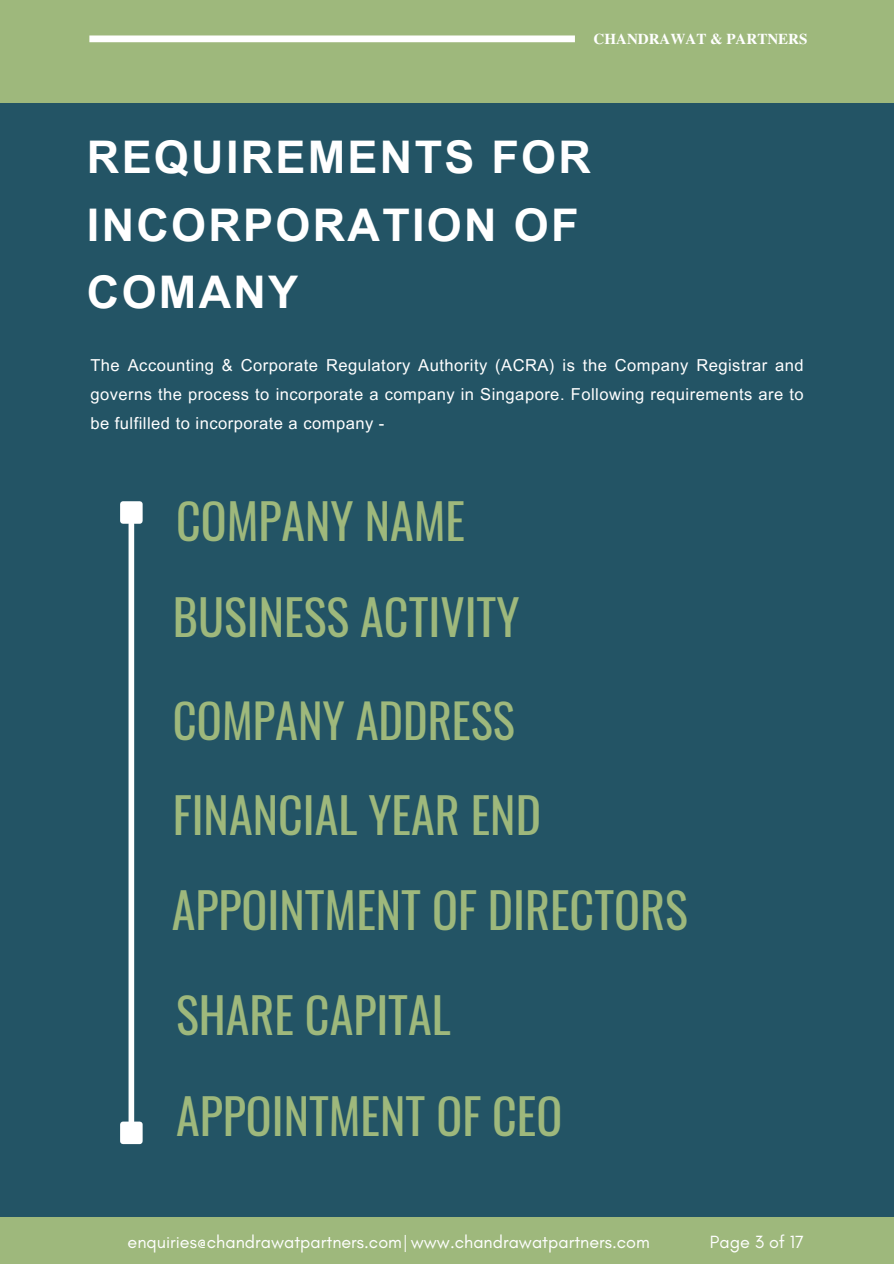
<style>
.page{position:relative;width:894px;height:1264px;background:#fff}
.page>*{position:absolute;margin:0;border:0;box-sizing:border-box;transform-origin:0 0}
.t1{font:48px "Oswald";color:#9eb87c}
.t2{font:46.5px "Oswald";color:#9eb87c}
.t3{font:700 45px/67.5px "Arial MT Pro";letter-spacing:.05em;color:#fff}
.t4{font:18px "Glacial Indifference";color:#fff}
.t5{font:16.5px/29.2px "Arial MT Pro";letter-spacing:.03em;color:#fff;text-align:justify}
.t6{font:700 15px "Te X Gyre Termes";color:#fff}
</style>
<div class="page">
<div style="left:0;top:0;width:893px;height:1263px;background:#235465"></div>
<div style="left:128px;top:523px;width:6px;height:598px;background:#fff"></div>
<div style="left:123px;top:504px;width:17px;height:17px;background:#fff"></div>
<div style="left:120px;top:501px;width:23px;height:22px;border:6px solid #fff"></div>
<div style="left:123px;top:1124px;width:17px;height:17px;background:#fff"></div>
<div style="left:120px;top:1121px;width:23px;height:23px;border:6px solid #fff"></div>
<div style="left:0;top:0;width:893px;height:102px;background:#9eb87c"></div>
<div style="left:89px;top:35px;width:485px;height:7px;background:#fff"></div>
<div style="left:0;top:1216px;width:893px;height:47px;background:#9eb87c"></div>
<h2 class="t6" style="left:593px;top:28px;width:215px">CHANDRAWAT &amp; PARTNERS</h2>
<h2 class="t3" style="left:87px;top:129px;width:505px">REQUIREMENTS FOR<br>INCORPORATION OF<br>COMANY</h2>
<h2 class="t5" style="left:90px;top:352px;width:714px">The Accounting &amp; Corporate Regulatory Authority (ACRA) is the Company Registrar and governs the process to incorporate a company in Singapore. Following requirements are to be fulfilled to incorporate a company -</h2>
<p class="t1" style="left:176px;top:484px;width:290px">COMPANY NAME</p>
<p class="t1" style="left:173px;top:579px;width:348px">BUSINESS ACTIVITY</p>
<p class="t2" style="left:173px;top:684px;width:343px">COMPANY ADDRESS</p>
<h1 class="t1" style="left:173px;top:777px;width:369px">FINANCIAL YEAR END</h1>
<h3 class="t1" style="left:172px;top:872px;width:517px">APPOINTMENT OF DIRECTORS</h3>
<p class="t1" style="left:176px;top:977px;width:276px">SHARE CAPITAL</p>
<h2 class="t1" style="left:176px;top:1078px;width:387px">APPOINTMENT OF CEO</h2>
<h2 class="t4" style="left:128px;top:1230px;width:523px">enquiries@chandrawatpartners.com| www.chandrawatpartners.com</h2>
<h3 class="t4" style="left:709px;top:1230px;width:95px">Page 3 of 17</h3>
</div>
